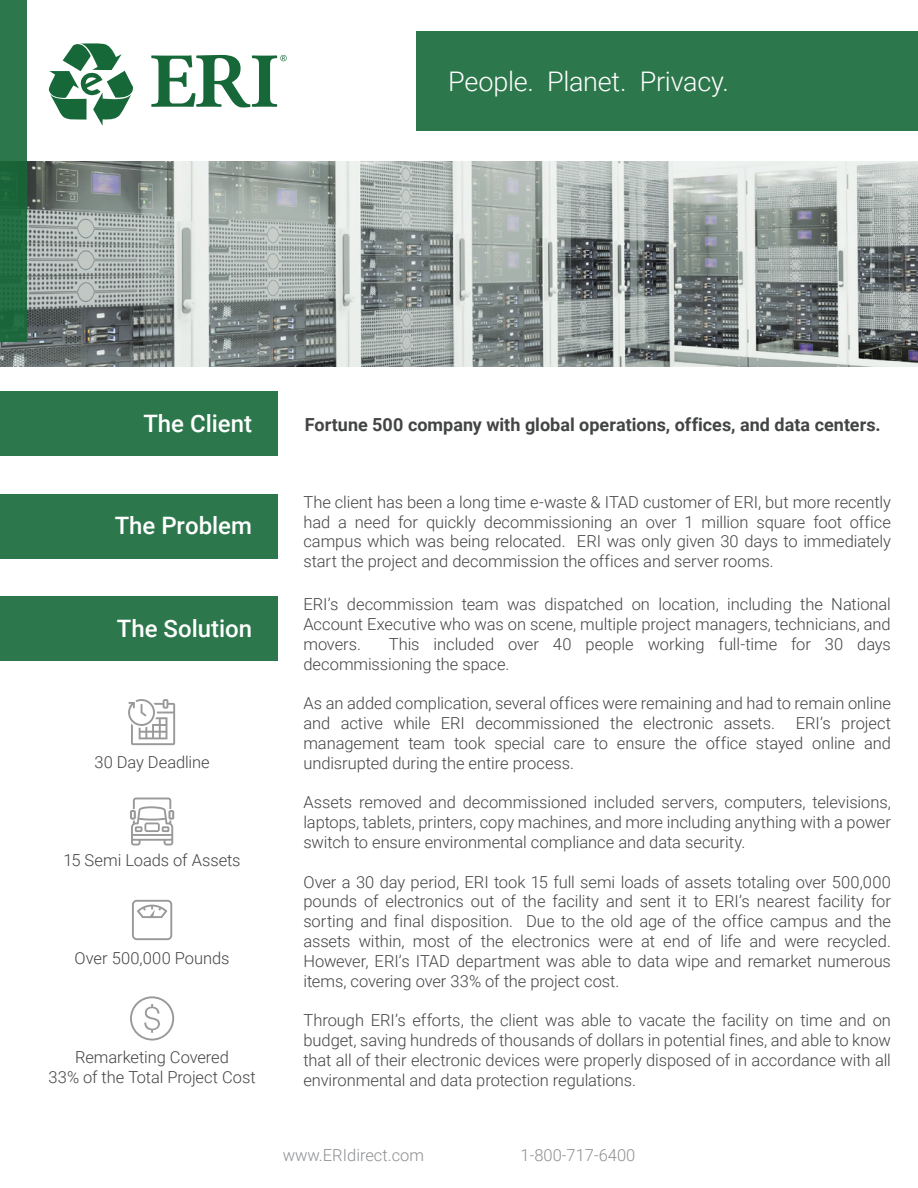
<style>
.page{position:relative;width:918px;height:1188px;background:#fff}
.page>*{position:absolute;margin:0;border:0;box-sizing:border-box;transform-origin:0 0}
.t1{font:300 27px "Roboto";letter-spacing:-.01em;color:#fff}
.t2{font:500 24px "Roboto";color:#fff}
.t3{font:700 18px "Roboto";color:#434444}
.t4{font:300 16.5px/19.8px "Roboto";letter-spacing:-.005em;color:#434444;text-align:justify}
.t5{font:300 16.5px "Roboto";color:#8d8f92}
</style>
<div class="page">
<img style="left:0;top:161px;width:918px;height:205px">
<div style="left:417px;top:32px;width:501px;height:99px;background:#2d774c"></div>
<div style="left:0;top:0;width:27px;height:341px;background:linear-gradient(to bottom,#2f794e,#1d673c)"></div>
<div style="left:0;top:391px;width:277px;height:65px;background:#2d774c"></div>
<div style="left:0;top:494px;width:277px;height:65px;background:#2d774c"></div>
<div style="left:0;top:597px;width:277px;height:64px;background:#2d774c"></div>
<svg style="left:49px;top:43px;width:84px;height:83px"></svg>
<svg style="left:151px;top:55px;width:136px;height:52px"></svg>
<svg style="left:128px;top:699px;width:47px;height:46px"></svg>
<svg style="left:130px;top:798px;width:44px;height:48px"></svg>
<svg style="left:132px;top:900px;width:40px;height:40px"></svg>
<svg style="left:130px;top:996px;width:44px;height:45px"></svg>
<h1 class="t1" style="left:448px;top:62px;width:282px">People. Planet. Privacy.</h1>
<h2 class="t2" style="left:143px;top:407px;width:110px">The Client</h2>
<h2 class="t2" style="left:115px;top:509px;width:139px">The Problem</h2>
<h2 class="t2" style="left:117px;top:612px;width:137px">The Solution</h2>
<p class="t4" style="left:94px;top:752px;width:117px">30 Day Deadline</p>
<p class="t4" style="left:64px;top:850px;width:179px">15 Semi Loads of Assets</p>
<p class="t4" style="left:75px;top:948px;width:156px">Over 500,000 Pounds</p>
<p class="t4" style="left:48px;top:1047px;width:209px;text-align:center">Remarketing Covered<br>33% of the Total Project Cost</p>
<p class="t3" style="left:305px;top:412px;width:577px">Fortune 500 company with global operations, offices, and data centers.</p>
<p class="t4" style="left:303px;top:491px;width:589px">The client has been a long time e-waste &amp; ITAD customer of ERI, but more recently had a need for quickly decommissioning an over 1 million square foot office campus which was being relocated. ERI was only given 30 days to immediately start the project and decommission the offices and server rooms.</p>
<p class="t4" style="left:303px;top:594px;width:589px">ERI’s decommission team was dispatched on location, including the National Account Executive who was on scene, multiple project managers, technicians, and movers.</p>
<p class="t4" style="left:303px;top:634px;width:589px;text-indent:86px">This included over 40 people working full-time for 30 days decommissioning the space.</p>
<p class="t4" style="left:303px;top:693px;width:589px">As an added complication, several offices were remaining and had to remain online and active while ERI decommissioned the electronic assets.</p>
<p class="t4" style="left:303px;top:713px;width:589px;text-indent:492px">ERI’s project management team took special care to ensure the office stayed online and undisrupted during the entire process.</p>
<p class="t4" style="left:303px;top:792px;width:589px">Assets removed and decommissioned included servers, computers, televisions, laptops, tablets, printers, copy machines, and more including anything with a power switch to ensure environmental compliance and data security.</p>
<p class="t4" style="left:303px;top:871px;width:589px">Over a 30 day period, ERI took 15 full semi loads of assets totaling over 500,000 pounds of electronics out of the facility and sent it to ERI’s nearest facility for sorting and final disposition. Due to the old age of the office campus and the assets within, most of the electronics were at end of life and were recycled.<br>However, ERI’s ITAD department was able to data wipe and remarket numerous items, covering over 33% of the project cost.</p>
<p class="t4" style="left:303px;top:1010px;width:589px">Through ERI’s efforts, the client was able to vacate the facility on time and on budget, saving hundreds of thousands of dollars in potential fines, and able to know that all of their electronic devices were properly disposed of in accordance with all environmental and data protection regulations.</p>
<p class="t5" style="left:283px;top:1143px;width:143px">www.ERIdirect.com</p>
<p class="t5" style="left:521px;top:1143px;width:116px">1-800-717-6400</p>
</div>
